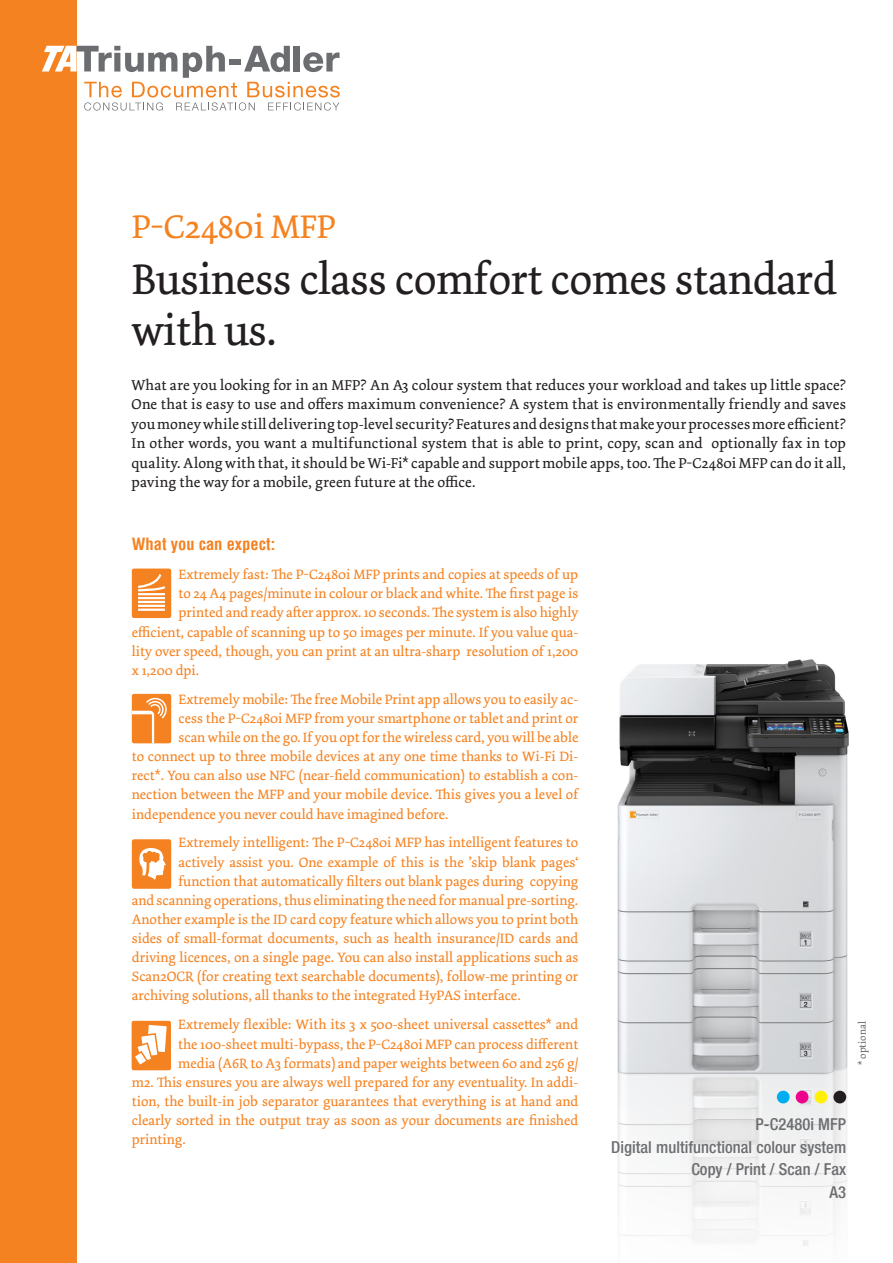
<style>
.page{position:relative;width:893px;height:1263px;background:#fff}
.page>*{position:absolute;margin:0;border:0;box-sizing:border-box;transform-origin:0 0}
._1_Titel_-_Dolly_28{font:45px/51px "Dolly Pro";letter-spacing:-.01em;color:#231f20}
._1_Titel_-_Dolly_27{font:34.5px "Dolly Pro";color:#f58220}
._1_Titel_Info_-_Helv{font:500 condensed 16.5px/22.5px "Helvetica Neue LT Com";letter-spacing:.005em;color:#6c6d70;text-align:right}
._1_HighLights_Headli{font:700 condensed 16.5px "Helvetica";color:#f58220}
._1_Einleitungstext{font:15px/19.5px "Dolly Pro";letter-spacing:.005em;color:#231f20;text-align:justify}
._1_Highlights_Fließt{font:14.25px "Dolly Pro";color:#f58220}
._1_Einleitungstext-2{font:10.5px "Dolly Pro";color:#6c6d70}
</style>
<div class="page">
<img style="left:617px;top:659px;width:232px;height:587px">
<div style="left:132px;top:839px;width:39px;height:50px;background:#f58220;border-radius:2px"></div>
<svg style="left:139px;top:848px;width:27px;height:32px"></svg>
<div style="left:132px;top:568px;width:39px;height:50px;background:#f58220;border-radius:2px"></div>
<svg style="left:138px;top:574px;width:28px;height:37px"></svg>
<div style="left:132px;top:1021px;width:39px;height:49px;background:#f58220;border-radius:2px"></div>
<svg style="left:135px;top:1025px;width:32px;height:40px"></svg>
<div style="left:132px;top:694px;width:39px;height:49px;background:#f58220;border-radius:2px"></div>
<svg style="left:132px;top:697px;width:35px;height:46px"></svg>
<div style="left:833px;top:1091px;width:13px;height:12px;background:#231f20;border-radius:50%"></div>
<div style="left:815px;top:1091px;width:12px;height:12px;background:#fff101;border-radius:50%"></div>
<div style="left:777px;top:1091px;width:13px;height:12px;background:#00aeef;border-radius:50%"></div>
<div style="left:796px;top:1091px;width:12px;height:12px;background:#ed028c;border-radius:50%"></div>
<div style="left:0;top:0;width:77px;height:1263px;background:#f58220"></div>
<svg style="left:42px;top:46px;width:298px;height:65px"></svg>
<p class="_1_Titel_-_Dolly_27" style="left:132px;top:205px;width:205px">P-C2480i MFP</p>
<p class="_1_Titel_-_Dolly_28" style="left:132px;top:254px;width:707px">Business class comfort comes standard with us.</p>
<p class="_1_Einleitungstext" style="left:132px;top:375px;width:716px">What are you looking for in an MFP? An A3 colour system that reduces your workload and takes up little space?<br>One that is easy to use and offers maximum convenience? A system that is environmentally friendly and saves you money while still delivering top-level security? Features and designs that make your processes more efficient?<br>In other words, you want a multifunctional system that is able to print, copy, scan and optionally fax in top quality. Along with that, it should be Wi-Fi* capable and support mobile apps, too. The P-C2480i MFP can do it all, paving the way for a mobile, green future at the office.</p>
<p class="_1_HighLights_Headli" style="left:132px;top:533px;width:145px">What you can expect:</p>
<p class="_1_Highlights_Fließt" style="left:178px;top:565px;width:401px">Extremely fast: The P-C2480i MFP prints and copies at speeds of up</p>
<p class="_1_Highlights_Fließt" style="left:178px;top:585px;width:401px">to 24 A4 pages/minute in colour or black and white. The first page is</p>
<p class="_1_Highlights_Fließt" style="left:178px;top:604px;width:401px">printed and ready after approx. 10 seconds. The system is also highly</p>
<p class="_1_Highlights_Fließt" style="left:132px;top:623px;width:448px">efficient, capable of scanning up to 50 images per minute. If you value qua-</p>
<p class="_1_Highlights_Fließt" style="left:132px;top:642px;width:448px">lity over speed, though, you can print at an ultra-sharp resolution of 1,200</p>
<p class="_1_Highlights_Fließt" style="left:132px;top:661px;width:69px">x 1,200 dpi.</p>
<p class="_1_Highlights_Fließt" style="left:178px;top:690px;width:401px">Extremely mobile: The free Mobile Print app allows you to easily ac-</p>
<p class="_1_Highlights_Fließt" style="left:178px;top:709px;width:401px">cess the P-C2480i MFP from your smartphone or tablet and print or</p>
<p class="_1_Highlights_Fließt" style="left:178px;top:728px;width:401px">scan while on the go. If you opt for the wireless card, you will be able</p>
<p class="_1_Highlights_Fließt" style="left:132px;top:747px;width:448px">to connect up to three mobile devices at any one time thanks to Wi-Fi Di-</p>
<p class="_1_Highlights_Fließt" style="left:132px;top:766px;width:448px">rect*. You can also use NFC (near-field communication) to establish a con-</p>
<p class="_1_Highlights_Fließt" style="left:132px;top:786px;width:448px">nection between the MFP and your mobile device. This gives you a level of</p>
<p class="_1_Highlights_Fließt" style="left:132px;top:805px;width:318px">independence you never could have imagined before.</p>
<p class="_1_Highlights_Fließt" style="left:178px;top:834px;width:401px">Extremely intelligent: The P-C2480i MFP has intelligent features to</p>
<p class="_1_Highlights_Fließt" style="left:178px;top:853px;width:401px">actively assist you. One example of this is the ’skip blank pages‘</p>
<p class="_1_Highlights_Fließt" style="left:178px;top:872px;width:401px">function that automatically filters out blank pages during copying</p>
<p class="_1_Highlights_Fließt" style="left:132px;top:891px;width:448px">and scanning operations, thus eliminating the need for manual pre-sorting.</p>
<p class="_1_Highlights_Fließt" style="left:132px;top:910px;width:448px">Another example is the ID card copy feature which allows you to print both</p>
<p class="_1_Highlights_Fließt" style="left:132px;top:929px;width:448px">sides of small-format documents, such as health insurance/ID cards and</p>
<p class="_1_Highlights_Fließt" style="left:132px;top:948px;width:448px">driving licences, on a single page. You can also install applications such as</p>
<p class="_1_Highlights_Fließt" style="left:132px;top:967px;width:448px">Scan2OCR (for creating text searchable documents), follow-me printing or</p>
<p class="_1_Highlights_Fließt" style="left:132px;top:987px;width:390px">archiving solutions, all thanks to the integrated HyPAS interface.</p>
<p class="_1_Highlights_Fließt" style="left:178px;top:1015px;width:402px">Extremely flexible: With its 3 x 500-sheet universal cassettes* and</p>
<p class="_1_Highlights_Fließt" style="left:178px;top:1035px;width:402px">the 100-sheet multi-bypass, the P-C2480i MFP can process different</p>
<p class="_1_Highlights_Fließt" style="left:178px;top:1054px;width:402px">media (A6R to A3 formats) and paper weights between 60 and 256 g/</p>
<p class="_1_Highlights_Fließt" style="left:132px;top:1073px;width:448px">m2. This ensures you are always well prepared for any eventuality. In addi-</p>
<p class="_1_Highlights_Fließt" style="left:132px;top:1092px;width:448px">tion, the built-in job separator guarantees that everything is at hand and</p>
<p class="_1_Highlights_Fließt" style="left:132px;top:1111px;width:448px">clearly sorted in the output tray as soon as your documents are finished</p>
<p class="_1_Highlights_Fließt" style="left:132px;top:1130px;width:55px">printing.</p>
<p class="_1_Einleitungstext-2" style="left:856px;top:1065px;width:45px;rotate:-90deg">* optional</p>
<p class="_1_Titel_Info_-_Helv" style="left:756px;top:1113px;width:92px">P-C2480i MFP</p>
<p class="_1_Titel_Info_-_Helv" style="left:611px;top:1136px;width:237px">Digital multifunctional colour system<br>Copy / Print / Scan / Fax</p>
<p class="_1_Titel_Info_-_Helv" style="left:830px;top:1181px;width:18px">A3</p>
</div>
